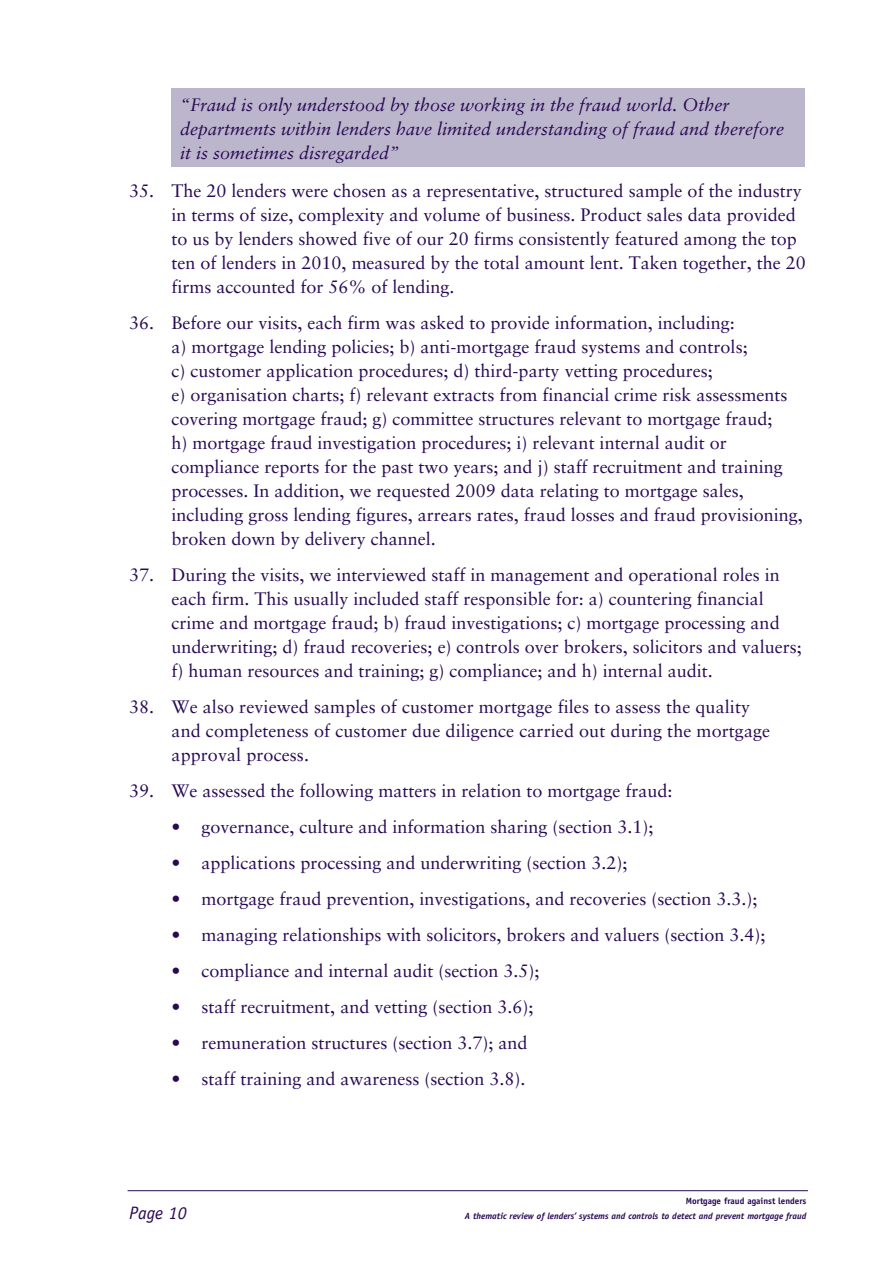
<style>
.page{position:relative;width:893px;height:1263px;background:#fff}
.page>*{position:absolute;margin:0;border:0;box-sizing:border-box;transform-origin:0 0}
.t1{font:18px/24px "Sabon LT Std";color:#280953}
.t2{font:italic 18px/24px "Sabon LT Std";color:#280953}
.t3{font:italic 18px "Officina Sans Std";color:#280953}
.t4{font:italic 700 9px "Officina Sans Std";color:#280953}
.t5{font:700 9px "Officina Sans Std";color:#280953}
</style>
<div class="page">
<hr style="left:128px;top:1190px;width:680px;height:1px;background:#280953">
<div style="left:172px;top:89px;width:633px;height:78px;background:#bcb6cd"></div>
<p class="t2" style="left:180px;top:93px;width:606px">“Fraud is only understood by those working in the fraud world. Other departments within lenders have limited understanding of fraud and therefore it is sometimes disregarded”</p>
<p class="t1" style="left:172px;top:179px;width:636px;text-indent:-43px">35. The 20 lenders were chosen as a representative, structured sample of the industry in terms of size, complexity and volume of business. Product sales data provided to us by lenders showed five of our 20 firms consistently featured among the top ten of lenders in 2010, measured by the total amount lent. Taken together, the 20 firms accounted for 56% of lending.</p>
<p class="t1" style="left:172px;top:311px;width:633px;text-indent:-43px">36. Before our visits, each firm was asked to provide information, including:<br>a) mortgage lending policies; b) anti-mortgage fraud systems and controls;<br>c) customer application procedures; d) third-party vetting procedures;<br>e) organisation charts; f) relevant extracts from financial crime risk assessments covering mortgage fraud; g) committee structures relevant to mortgage fraud;<br>h) mortgage fraud investigation procedures; i) relevant internal audit or compliance reports for the past two years; and j) staff recruitment and training processes. In addition, we requested 2009 data relating to mortgage sales, including gross lending figures, arrears rates, fraud losses and fraud provisioning, broken down by delivery channel.</p>
<p class="t1" style="left:172px;top:563px;width:632px;text-indent:-43px">37. During the visits, we interviewed staff in management and operational roles in each firm. This usually included staff responsible for: a) countering financial crime and mortgage fraud; b) fraud investigations; c) mortgage processing and underwriting; d) fraud recoveries; e) controls over brokers, solicitors and valuers; f) human resources and training; g) compliance; and h) internal audit.</p>
<p class="t1" style="left:172px;top:695px;width:600px;text-indent:-43px">38. We also reviewed samples of customer mortgage files to assess the quality and completeness of customer due diligence carried out during the mortgage approval process.</p>
<p class="t1" style="left:129px;top:779px;width:545px">39. We assessed the following matters in relation to mortgage fraud:</p>
<p class="t1" style="left:172px;top:815px;width:483px">• governance, culture and information sharing (section 3.1);</p>
<p class="t1" style="left:172px;top:851px;width:457px">• applications processing and underwriting (section 3.2);</p>
<p class="t1" style="left:172px;top:887px;width:587px">• mortgage fraud prevention, investigations, and recoveries (section 3.3.);</p>
<p class="t1" style="left:172px;top:923px;width:595px">• managing relationships with solicitors, brokers and valuers (section 3.4);</p>
<p class="t1" style="left:172px;top:959px;width:369px">• compliance and internal audit (section 3.5);</p>
<p class="t1" style="left:172px;top:995px;width:363px">• staff recruitment, and vetting (section 3.6);</p>
<p class="t1" style="left:172px;top:1031px;width:357px">• remuneration structures (section 3.7); and</p>
<p class="t1" style="left:172px;top:1067px;width:355px">• staff training and awareness (section 3.8).</p>
<p class="t5" style="left:686px;top:1195px;width:122px">Mortgage fraud against lenders</p>
<p class="t3" style="left:129px;top:1202px;width:59px">Page 10</p>
<p class="t4" style="left:465px;top:1210px;width:343px">A thematic review of lenders’ systems and controls to detect and prevent mortgage fraud</p>
</div>
